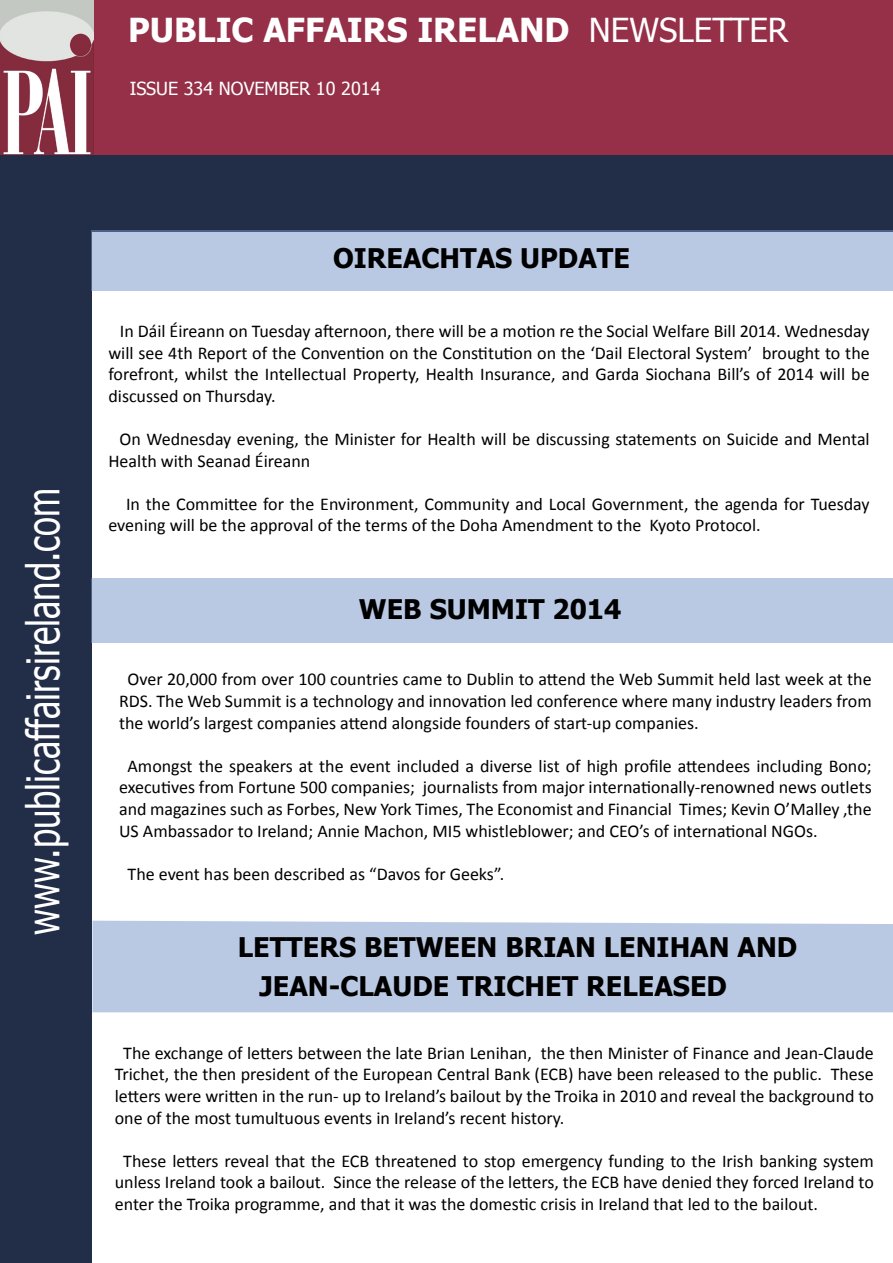
<style>
.page{position:relative;width:893px;height:1263px;background:#fff}
.page>*{position:absolute;margin:0;border:0;box-sizing:border-box;transform-origin:0 0}
.t1{font:45px "Tahoma";color:#fff;scale:.77 1}
.t2{font:700 33px "Tahoma";color:#fff}
.t3{font:700 27px/39.6px "Tahoma";color:#000}
.t4{font:18px/21.6px "Calibri";color:#000;text-align:justify}
.t5{font:18px "Tahoma";color:#fff}
.s1{font-weight:400}
</style>
<div class="page">
<div style="left:0;top:0;width:893px;height:155px;background:#953048"></div>
<img style="left:0;top:0;width:94px;height:155px">
<div style="left:0;top:155px;width:91px;height:1108px;background:#222d48"></div>
<div style="left:81px;top:155px;width:812px;height:77px;background:#222d48"></div>
<div style="left:91px;top:578px;width:802px;height:65px;background:#bac9e3"></div>
<div style="left:91px;top:231px;width:802px;height:60px;background:#bac9e3"></div>
<div style="left:92px;top:921px;width:801px;height:91px;background:#bac9e3"></div>
<h2 class="t2" style="left:128px;top:7px;width:662px">PUBLIC AFFAIRS IRELAND <span class="s1">NEWSLETTER</span></h2>
<p class="t5" style="left:130px;top:76px;width:252px">ISSUE 334 NOVEMBER 10 2014</p>
<h1 class="t1" style="left:13px;top:935px;width:582px;rotate:-90deg">www.publicaffairsireland.com</h1>
<h3 class="t3" style="left:333px;top:240px;width:298px">OIREACHTAS UPDATE</h3>
<p class="t4" style="left:108px;top:320px;width:763px;text-indent:12px">In Dáil Éireann on Tuesday afternoon, there will be a motion re the Social Welfare Bill 2014. Wednesday will see 4th Report of the Convention on the Constitution on the ‘Dail Electoral System’ brought to the forefront, whilst the Intellectual Property, Health Insurance, and Garda Siochana Bill’s of 2014 will be discussed on Thursday.</p>
<p class="t4" style="left:108px;top:428px;width:763px;text-indent:11px">On Wednesday evening, the Minister for Health will be discussing statements on Suicide and Mental<br>Health with Seanad Éireann</p>
<p class="t4" style="left:108px;top:492px;width:763px;text-indent:18px">In the Committee for the Environment, Community and Local Government, the agenda for Tuesday evening will be the approval of the terms of the Doha Amendment to the Kyoto Protocol.</p>
<h3 class="t3" style="left:359px;top:591px;width:264px">WEB SUMMIT 2014</h3>
<p class="t4" style="left:119px;top:668px;width:754px;text-indent:8px">Over 20,000 from over 100 countries came to Dublin to attend the Web Summit held last week at the RDS. The Web Summit is a technology and innovation led conference where many industry leaders from the world’s largest companies attend alongside founders of start-up companies.</p>
<p class="t4" style="left:119px;top:754px;width:754px;text-indent:8px">Amongst the speakers at the event included a diverse list of high profile attendees including Bono; executives from Fortune 500 companies; journalists from major internationally-renowned news outlets and magazines such as Forbes, New York Times, The Economist and Financial Times; Kevin O’Malley ,the US Ambassador to Ireland; Annie Machon, MI5 whistleblower; and CEO’s of international NGOs.</p>
<p class="t4" style="left:128px;top:862px;width:378px">The event has been described as “Davos for Geeks”.</p>
<h3 class="t3" style="left:259px;top:928px;width:539px;text-indent:-22px">LETTERS BETWEEN BRIAN LENIHAN AND<br>JEAN-CLAUDE TRICHET RELEASED</h3>
<p class="t4" style="left:115px;top:1041px;width:760px;text-indent:8px">The exchange of letters between the late Brian Lenihan, the then Minister of Finance and Jean-Claude Trichet, the then president of the European Central Bank (ECB) have been released to the public. These letters were written in the run- up to Ireland’s bailout by the Troika in 2010 and reveal the background to one of the most tumultuous events in Ireland’s recent history.</p>
<p class="t4" style="left:115px;top:1149px;width:760px;text-indent:8px">These letters reveal that the ECB threatened to stop emergency funding to the Irish banking system unless Ireland took a bailout. Since the release of the letters, the ECB have denied they forced Ireland to enter the Troika programme, and that it was the domestic crisis in Ireland that led to the bailout.</p>
</div>
